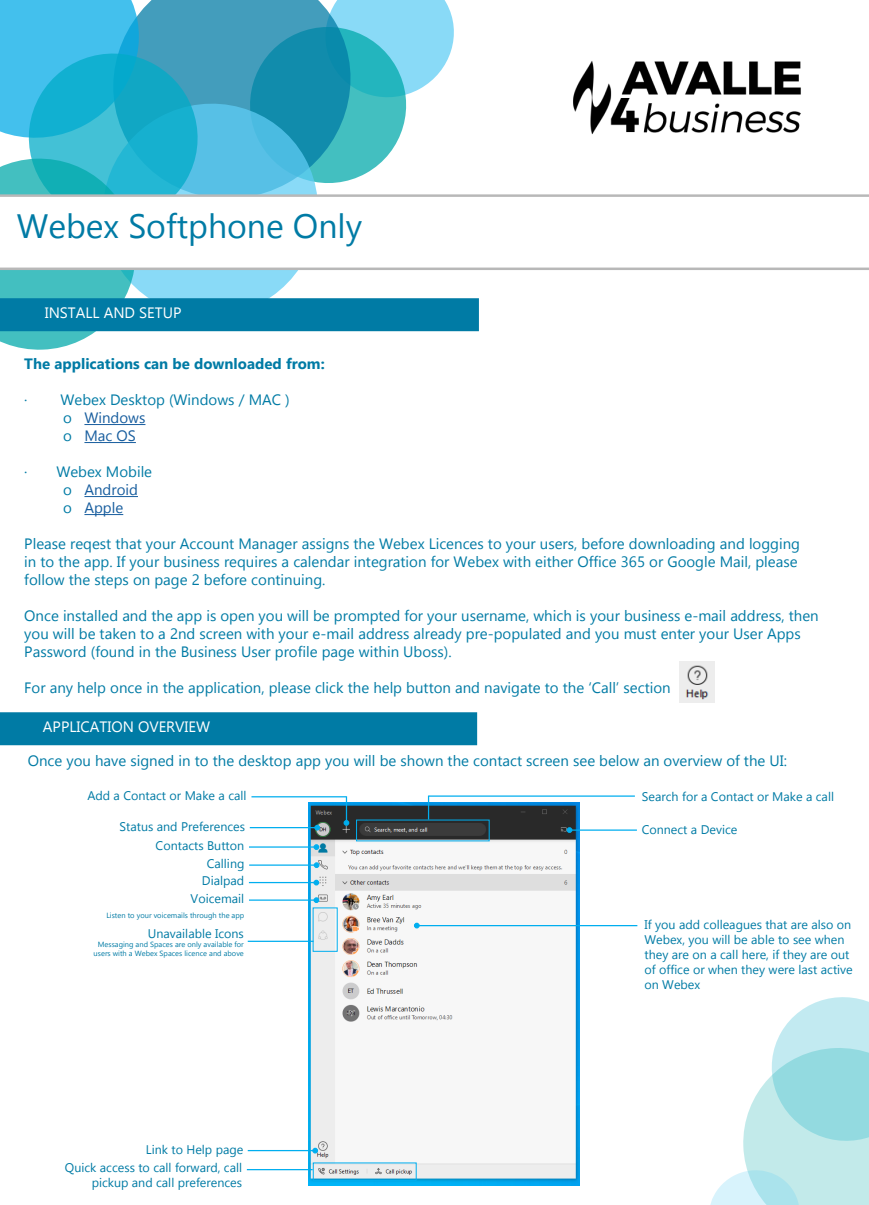
<style>
.page{position:relative;width:869px;height:1205px;background:#fff}
.page>*{position:absolute;margin:0;border:0;box-sizing:border-box;transform-origin:0 0}
.V_Main_Header{font:33.75px "Gadugi";color:#007ba5}
.V_Main_Body_Text{font:15px/18px "Gadugi";color:#007ba5}
.t1{font:700 15px "Gadugi";color:#007ba5}
.V_White_Sub_Header{font:15px "Gadugi";color:#fff}
.t2{font:15px "Gadugi";color:#175d9e}
.V_Main_Body_Text-2{font:12.5px/15px "Gadugi";color:#007ba5;text-align:right}
.V_Main_Body_Text-3{font:7.5px/9px "Gadugi";color:#007ba5;text-align:center}
.s1{color:#007ba5}
</style>
<div class="page">
<svg style="left:710px;top:997px;width:158px;height:208px"></svg>
<svg style="left:478px;top:194px;width:390px;height:76px"></svg>
<hr style="left:84px;top:424px;width:61px;height:1px;background:#175d9e">
<hr style="left:84px;top:442px;width:52px;height:1px;background:#175d9e">
<hr style="left:84px;top:496px;width:54px;height:1px;background:#175d9e">
<hr style="left:84px;top:514px;width:39px;height:1px;background:#175d9e">
<div style="left:0;top:712px;width:477px;height:33px;background:#007ba5"></div>
<svg style="left:0;top:0;width:478px;height:350px"></svg>
<img style="left:679px;top:661px;width:35px;height:41px">
<img style="left:309px;top:802px;width:270px;height:383px">
<hr style="left:249px;top:846px;width:67px;height:1px;background:#00aeef">
<svg style="left:313px;top:844px;width:6px;height:6px"></svg>
<hr style="left:249px;top:864px;width:67px;height:2px;background:#00aeef">
<svg style="left:313px;top:862px;width:6px;height:6px"></svg>
<hr style="left:249px;top:882px;width:67px;height:1px;background:#00aeef">
<svg style="left:313px;top:880px;width:6px;height:5px"></svg>
<hr style="left:249px;top:899px;width:67px;height:2px;background:#00aeef">
<svg style="left:313px;top:897px;width:6px;height:6px"></svg>
<hr style="left:248px;top:940px;width:65px;height:2px;background:#00aeef">
<hr style="left:248px;top:1150px;width:67px;height:1px;background:#00aeef">
<svg style="left:312px;top:1148px;width:6px;height:5px"></svg>
<div style="left:312px;top:1162px;width:104px;height:19px;border:1px solid #00aeef"></div>
<hr style="left:247px;top:1169px;width:65px;height:1px;background:#00aeef">
<hr style="left:250px;top:827px;width:67px;height:1px;background:#00aeef">
<svg style="left:314px;top:825px;width:6px;height:5px"></svg>
<svg style="left:343px;top:796px;width:6px;height:30px"></svg>
<hr style="left:251px;top:796px;width:95px;height:1px;background:#00aeef">
<hr style="left:428px;top:795px;width:206px;height:2px;background:#00aeef">
<svg style="left:428px;top:795px;width:1px;height:24px"></svg>
<hr style="left:569px;top:829px;width:67px;height:2px;background:#00aeef">
<svg style="left:566px;top:827px;width:6px;height:6px"></svg>
<hr style="left:416px;top:925px;width:221px;height:1px;background:#00aeef">
<svg style="left:414px;top:923px;width:5px;height:5px"></svg>
<img style="left:573px;top:61px;width:228px;height:74px">
<p class="V_Main_Header" style="left:17px;top:206px;width:346px">Webex Softphone Only</p>
<p class="V_White_Sub_Header" style="left:45px;top:303px;width:138px">INSTALL AND SETUP</p>
<p class="t1" style="left:24px;top:355px;width:302px">The applications can be downloaded from:</p>
<p class="V_Main_Body_Text" style="left:24px;top:391px;width:267px">· Webex Desktop (Windows / MAC )</p>
<p class="t2" style="left:63px;top:409px;width:84px"><span class="s1">o</span> Windows</p>
<p class="t2" style="left:63px;top:427px;width:74px"><span class="s1">o</span> Mac OS</p>
<p class="V_Main_Body_Text" style="left:24px;top:463px;width:129px">· Webex Mobile</p>
<p class="t2" style="left:63px;top:481px;width:76px"><span class="s1">o</span> Android</p>
<p class="t2" style="left:63px;top:499px;width:61px"><span class="s1">o</span> Apple</p>
<p class="V_Main_Body_Text" style="left:24px;top:535px;width:777px">Please reqest that your Account Manager assigns the Webex Licences to your users, before downloading and logging in to the app. If your business requires a calendar integration for Webex with either Office 365 or Google Mail, please follow the steps on page 2 before continuing.</p>
<p class="V_Main_Body_Text" style="left:24px;top:607px;width:795px">Once installed and the app is open you will be prompted for your username, which is your business e-mail address, then you will be taken to a 2nd screen with your e-mail address already pre-populated and you must enter your User Apps<br>Password (found in the Business User profile page within Uboss).</p>
<p class="V_Main_Body_Text" style="left:24px;top:679px;width:647px">For any help once in the application, please click the help button and navigate to the ‘Call’ section</p>
<p class="V_White_Sub_Header" style="left:43px;top:717px;width:169px">APPLICATION OVERVIEW</p>
<p class="V_Main_Body_Text" style="left:28px;top:751px;width:760px">Once you have signed in to the desktop app you will be shown the contact screen see below an overview of the UI:</p>
<p class="V_Main_Body_Text-2" style="left:87px;top:788px;width:161px">Add a Contact or Make a call</p>
<p class="V_Main_Body_Text-2" style="left:641px;top:789px;width:193px">Search for a Contact or Make a call</p>
<p class="V_Main_Body_Text-2" style="left:641px;top:822px;width:97px">Connect a Device</p>
<p class="V_Main_Body_Text-2" style="left:119px;top:818px;width:127px">Status and Preferences</p>
<p class="V_Main_Body_Text-2" style="left:155px;top:838px;width:90px">Contacts Button</p>
<p class="V_Main_Body_Text-2" style="left:207px;top:856px;width:39px">Calling</p>
<p class="V_Main_Body_Text-2" style="left:202px;top:873px;width:44px">Dialpad</p>
<p class="V_Main_Body_Text-2" style="left:190px;top:891px;width:55px">Voicemail</p>
<p class="V_Main_Body_Text-3" style="left:106px;top:911px;width:139px">Listen to your voicemails through the app</p>
<p class="V_Main_Body_Text-2" style="left:148px;top:926px;width:97px">Unavailable Icons</p>
<p class="V_Main_Body_Text-3" style="left:94px;top:940px;width:152px">Messaging and Spaces are only available for users with a Webex Spaces licence and above</p>
<p class="V_Main_Body_Text-2" style="left:146px;top:1142px;width:99px">Link to Help page</p>
<p class="V_Main_Body_Text-2" style="left:65px;top:1160px;width:179px">Quick access to call forward, call pickup and call preferences</p>
<p class="V_Main_Body_Text-2" style="left:644px;top:917px;width:210px;text-align:left">If you add colleagues that are also on<br>Webex, you will be able to see when they are on a call here, if they are out of office or when they were last active on Webex</p>
</div>
